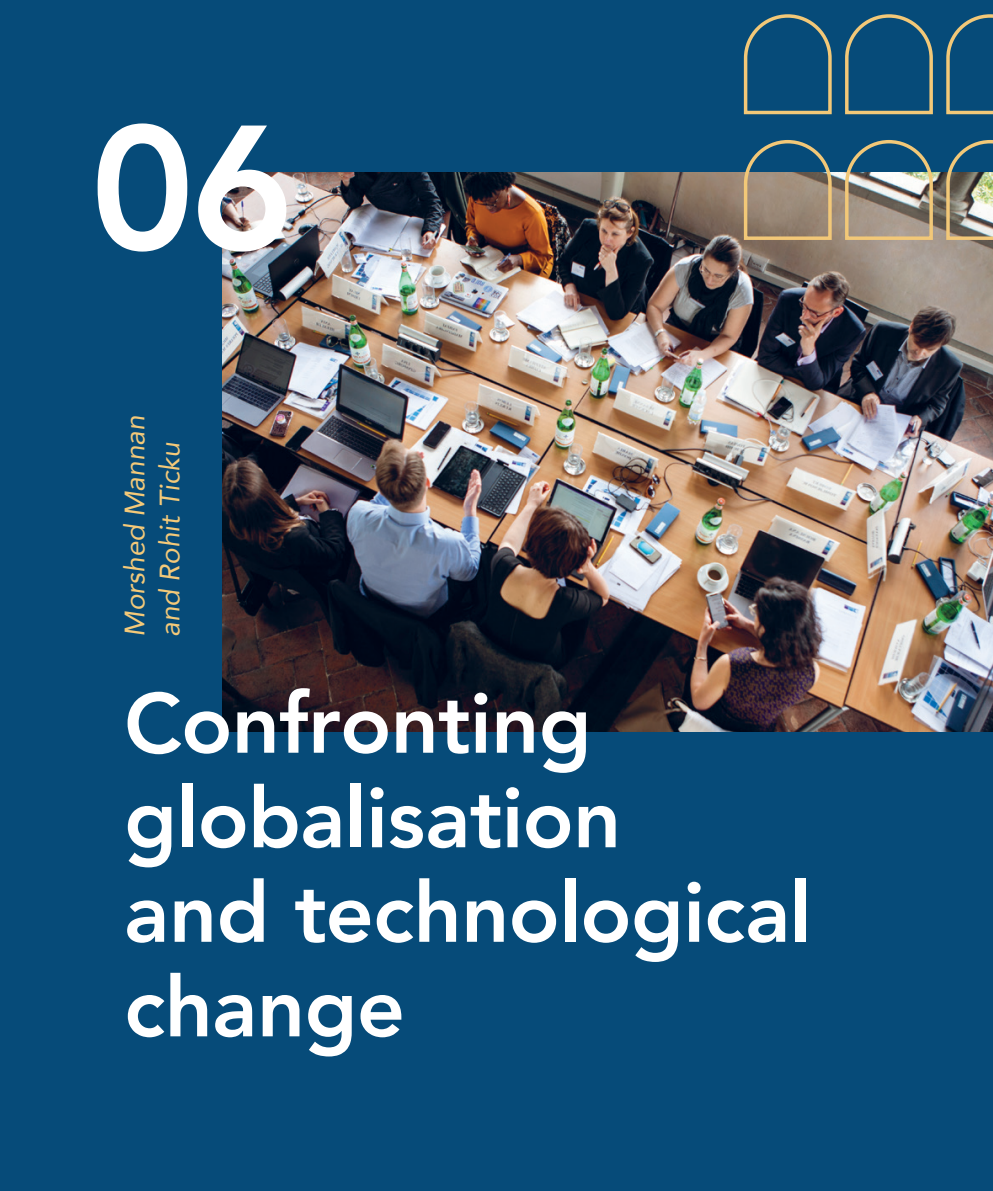
<style>
.page{position:relative;width:993px;height:1191px;background:#fff}
.page>*{position:absolute;margin:0;border:0;box-sizing:border-box;transform-origin:0 0}
.H-section-0{font:800 175px "Avenir";color:#fff}
.H-section-0-2{font:800 84px/94.5px "Avenir";letter-spacing:-.01em;color:#fff}
.t1{font:italic 28px "Avenir";color:#f3c979}
</style>
<div class="page">
<div style="left:0;top:0;width:992px;height:1191px;background:#064b79"></div>
<img style="left:222px;top:173px;width:770px;height:559px">
<svg style="left:743px;top:14px;width:89px;height:101px"></svg>
<svg style="left:845px;top:14px;width:88px;height:101px"></svg>
<svg style="left:946px;top:14px;width:46px;height:101px"></svg>
<svg style="left:741px;top:140px;width:92px;height:102px"></svg>
<img style="left:843px;top:140px;width:91px;height:102px">
<img style="left:944px;top:140px;width:48px;height:102px">
<p class="H-section-0" style="left:91px;top:52px;width:205px">06</p>
<h1 class="t1" style="left:118px;top:637px;width:223px;rotate:-90deg">Morshed Mannan</h1>
<h1 class="t1" style="left:153px;top:637px;width:196px;rotate:-90deg">and Rohit Ticku</h1>
<p class="H-section-0-2" style="left:124px;top:676px;width:689px">Confronting globalisation<br>and technological change</p>
</div>
